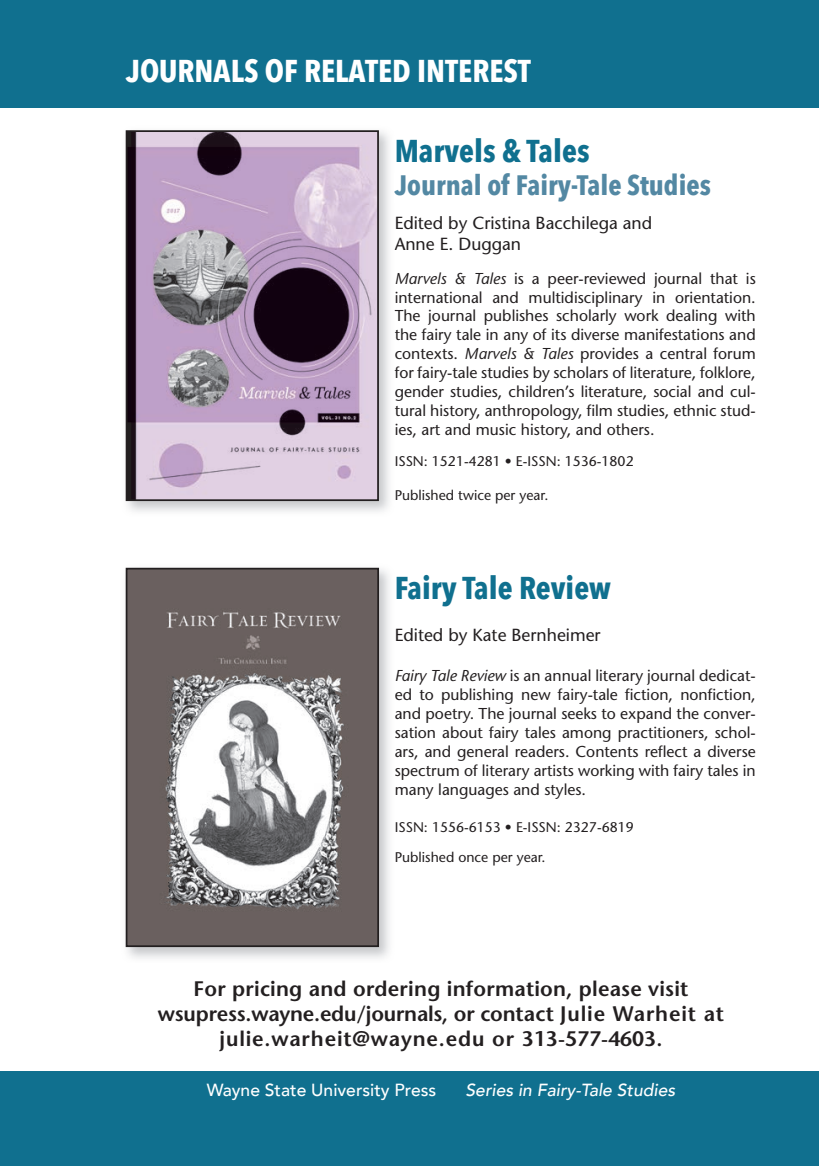
<style>
.page{position:relative;width:819px;height:1166px;background:#fff}
.page>*{position:absolute;margin:0;border:0;box-sizing:border-box;transform-origin:0 0}
.t1{font:700 31.5px "Avenir Next Condensed";color:#10708f}
.t2{font:700 31.5px "Avenir Next Condensed";color:#fff}
.t3{font:700 28px "Avenir Next Condensed";color:#5388a3}
.t4{font:600 21px/25.2px "Stone Sans";letter-spacing:.01em;color:#231f20;text-align:center}
.t5{font:17.5px/21px "Stone Sans";color:#231f20}
.t6{font:500 17.5px "Avenir";color:#fff}
.t7{font:italic 500 17.5px "Avenir";color:#fff}
.t8{font:15.75px/18.9px "Stone Sans";color:#231f20;text-align:justify}
.t9{font:14px/29.4px "Stone Sans";color:#231f20}
.s1{font-style:italic}
</style>
<div class="page">
<div style="left:0;top:1071px;width:819px;height:95px;background:#10708f"></div>
<img style="left:129px;top:133px;width:247px;height:365px">
<div style="left:126px;top:130px;width:253px;height:371px;border:2px solid #231f20"></div>
<img style="left:129px;top:571px;width:247px;height:373px">
<div style="left:126px;top:568px;width:253px;height:379px;border:2px solid #231f20"></div>
<div style="left:0;top:0;width:819px;height:108px;background:#10708f"></div>
<h1 class="t2" style="left:126px;top:52px;width:406px">JOURNALS OF RELATED INTEREST</h1>
<h1 class="t1" style="left:395px;top:131px;width:197px">Marvels &amp; Tales</h1>
<h2 class="t3" style="left:395px;top:168px;width:318px">Journal of Fairy-Tale Studies</h2>
<p class="t5" style="left:395px;top:212px;width:259px">Edited by Cristina Bacchilega and<br>Anne E. Duggan</p>
<p class="t8" style="left:395px;top:268px;width:363px"><span class="s1">Marvels &amp; Tales</span> is a peer-reviewed journal that is international and multidisciplinary in orientation.<br>The journal publishes scholarly work dealing with the fairy tale in any of its diverse manifestations and contexts. <span class="s1">Marvels &amp; Tales</span> provides a central forum for fairy-tale studies by scholars of literature, folklore, gender studies, children’s literature, social and cul&shy;tural history, anthropology, film studies, ethnic stud&shy;ies, art and music history, and others.</p>
<p class="t9" style="left:395px;top:447px;width:241px">ISSN: 1521-4281 • E-ISSN: 1536-1802</p>
<p class="t9" style="left:395px;top:480px;width:155px">Published twice per year.</p>
<h1 class="t1" style="left:395px;top:569px;width:218px">Fairy Tale Review</h1>
<p class="t5" style="left:395px;top:624px;width:207px">Edited by Kate Bernheimer</p>
<p class="t8" style="left:395px;top:666px;width:363px"><span class="s1">Fairy Tale Review</span> is an annual literary journal dedicat&shy;ed to publishing new fairy-tale fiction, nonfiction, and poetry. The journal seeks to expand the conver&shy;sation about fairy tales among practitioners, schol&shy;ars, and general readers. Contents reflect a diverse spectrum of literary artists working with fairy tales in many languages and styles.</p>
<p class="t9" style="left:395px;top:812px;width:241px">ISSN: 1556-6153 • E-ISSN: 2327-6819<br>Published once per year.</p>
<h3 class="t4" style="left:158px;top:975px;width:568px">For pricing and ordering information, please visit wsupress.wayne.edu/journals, or contact Julie Warheit at julie.warheit@wayne.edu or 313-577-4603.</h3>
<p class="t6" style="left:207px;top:1074px;width:231px">Wayne State University Press</p>
<p class="t7" style="left:466px;top:1079px;width:211px">Series in Fairy-Tale Studies</p>
</div>
